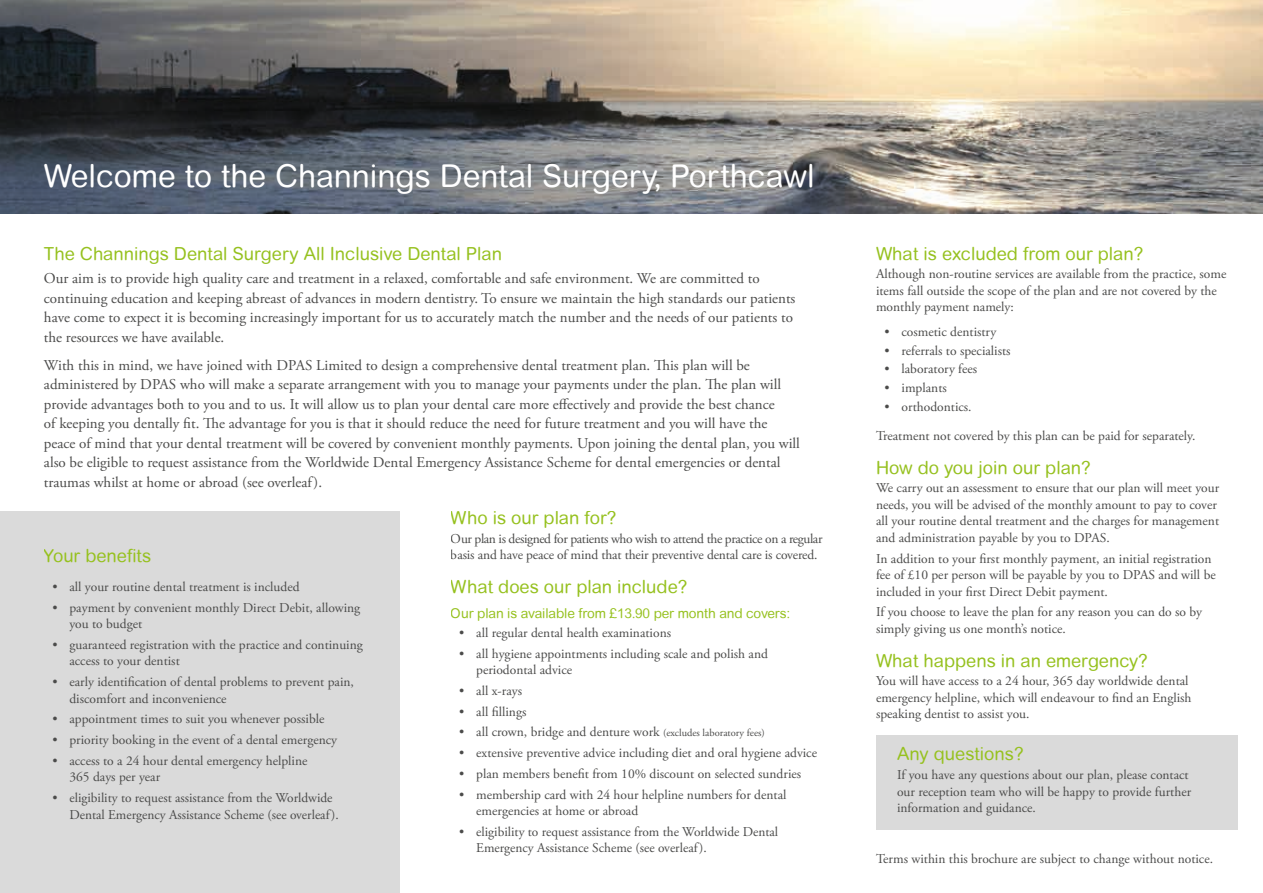
<style>
.page{position:relative;width:1263px;height:893px;background:#fff}
.page>*{position:absolute;margin:0;border:0;box-sizing:border-box;transform-origin:0 0}
.t1{font:31.5px "Arial Rounded MT";color:#fff}
.t2{font:18px "Arial Rounded MT";color:#96c11f}
.t3{font:15px/19.5px "Adobe Garamond Pro";color:#4b4b4a}
.t4{font:13.5px/16.5px "Adobe Garamond Pro";color:#4b4b4a}
.t5{font:13.5px/16.5px "Adobe Garamond Pro";letter-spacing:-.03em;color:#4b4b4a}
.t6{font:13.5px "Arial Rounded MT";letter-spacing:-.01em;color:#96c11f}
.s1{font-size:10.5px}
</style>
<div class="page">
<img style="left:0;top:0;width:1263px;height:214px">
<div style="left:0;top:511px;width:400px;height:382px;background:#dadada"></div>
<div style="left:876px;top:736px;width:361px;height:94px;background:#dadada"></div>
<h1 class="t1" style="left:44px;top:154px;width:772px">Welcome to the Channings Dental Surgery, Porthcawl</h1>
<h2 class="t2" style="left:44px;top:241px;width:460px">The Channings Dental Surgery All Inclusive Dental Plan</h2>
<p class="t3" style="left:44px;top:269px;width:753px">Our aim is to provide high quality care and treatment in a relaxed, comfortable and safe environment. We are committed to continuing education and keeping abreast of advances in modern dentistry. To ensure we maintain the high standards our patients have come to expect it is becoming increasingly important for us to accurately match the number and the needs of our patients to the resources we have available.</p>
<p class="t3" style="left:44px;top:356px;width:757px">With this in mind, we have joined with DPAS Limited to design a comprehensive dental treatment plan. This plan will be administered by DPAS who will make a separate arrangement with you to manage your payments under the plan. The plan will provide advantages both to you and to us. It will allow us to plan your dental care more effectively and provide the best chance<br>of keeping you dentally fit. The advantage for you is that it should reduce the need for future treatment and you will have the peace of mind that your dental treatment will be covered by convenient monthly payments. Upon joining the dental plan, you will also be eligible to request assistance from the Worldwide Dental Emergency Assistance Scheme for dental emergencies or dental traumas whilst at home or abroad (see overleaf).</p>
<h2 class="t2" style="left:44px;top:543px;width:109px">Your benefits</h2>
<p class="t4" style="left:52px;top:579px;width:249px">• all your routine dental treatment is included</p>
<p class="t4" style="left:69px;top:600px;width:292px;text-indent:-17px">• payment by convenient monthly Direct Debit, allowing you to budget</p>
<p class="t4" style="left:69px;top:637px;width:295px;text-indent:-17px">• guaranteed registration with the practice and continuing access to your dentist</p>
<p class="t4" style="left:69px;top:674px;width:286px;text-indent:-17px">• early identification of dental problems to prevent pain, discomfort and inconvenience</p>
<p class="t4" style="left:52px;top:711px;width:273px">• appointment times to suit you whenever possible</p>
<p class="t4" style="left:52px;top:732px;width:286px">• priority booking in the event of a dental emergency</p>
<p class="t4" style="left:69px;top:753px;width:240px;text-indent:-17px">• access to a 24 hour dental emergency helpline<br>365 days per year</p>
<p class="t4" style="left:69px;top:790px;width:271px;text-indent:-17px">• eligibility to request assistance from the Worldwide<br>Dental Emergency Assistance Scheme (see overleaf).</p>
<h2 class="t2" style="left:451px;top:505px;width:167px">Who is our plan for?</h2>
<p class="t5" style="left:451px;top:531px;width:373px">Our plan is designed for patients who wish to attend the practice on a regular basis and have peace of mind that their preventive dental care is covered.</p>
<h2 class="t2" style="left:451px;top:574px;width:238px">What does our plan include?</h2>
<p class="t6" style="left:451px;top:604px;width:341px">Our plan is available from £13.90 per month and covers:</p>
<p class="t4" style="left:459px;top:625px;width:213px">• all regular dental health examinations</p>
<p class="t4" style="left:476px;top:645px;width:293px;text-indent:-17px">• all hygiene appointments including scale and polish and periodontal advice</p>
<p class="t4" style="left:459px;top:683px;width:64px">• all x-rays</p>
<p class="t4" style="left:459px;top:703px;width:69px">• all fillings</p>
<p class="t4" style="left:459px;top:724px;width:307px">• all crown, bridge and denture work <span class="s1">(excludes laboratory fees)</span></p>
<p class="t4" style="left:459px;top:745px;width:359px">• extensive preventive advice including diet and oral hygiene advice</p>
<p class="t4" style="left:459px;top:766px;width:343px">• plan members benefit from 10% discount on selected sundries</p>
<p class="t4" style="left:476px;top:786px;width:312px;text-indent:-17px">• membership card with 24 hour helpline numbers for dental emergencies at home or abroad</p>
<p class="t4" style="left:476px;top:824px;width:303px;text-indent:-17px">• eligibility to request assistance from the Worldwide Dental<br>Emergency Assistance Scheme (see overleaf).</p>
<h2 class="t2" style="left:876px;top:241px;width:269px">What is excluded from our plan?</h2>
<p class="t4" style="left:876px;top:266px;width:352px">Although non-routine services are available from the practice, some items fall outside the scope of the plan and are not covered by the monthly payment namely:</p>
<p class="t4" style="left:884px;top:324px;width:113px">• cosmetic dentistry</p>
<p class="t4" style="left:884px;top:343px;width:128px">• referrals to specialists</p>
<p class="t4" style="left:884px;top:361px;width:94px">• laboratory fees</p>
<p class="t4" style="left:884px;top:380px;width:64px">• implants</p>
<p class="t4" style="left:876px;top:392px;width:321px;line-height:29.2px;text-indent:9px">• orthodontics.<br>Treatment not covered by this plan can be paid for separately.</p>
<h2 class="t2" style="left:876px;top:455px;width:216px">How do you join our plan?</h2>
<p class="t4" style="left:876px;top:480px;width:345px">We carry out an assessment to ensure that our plan will meet your needs, you will be advised of the monthly amount to pay to cover all your routine dental treatment and the charges for management and administration payable by you to DPAS.</p>
<p class="t4" style="left:876px;top:550px;width:341px">In addition to your first monthly payment, an initial registration fee of £10 per person will be payable by you to DPAS and will be included in your first Direct Debit payment.</p>
<p class="t4" style="left:876px;top:604px;width:327px">If you choose to leave the plan for any reason you can do so by simply giving us one month’s notice.</p>
<h2 class="t2" style="left:876px;top:648px;width:273px">What happens in an emergency?</h2>
<p class="t4" style="left:876px;top:673px;width:317px">You will have access to a 24 hour, 365 day worldwide dental emergency helpline, which will endeavour to find an English speaking dentist to assist you.</p>
<h2 class="t2" style="left:897px;top:742px;width:128px">Any questions?</h2>
<p class="t4" style="left:897px;top:767px;width:296px">If you have any questions about our plan, please contact our reception team who will be happy to provide further information and guidance.</p>
<p class="t4" style="left:876px;top:851px;width:339px">Terms within this brochure are subject to change without notice.</p>
</div>
